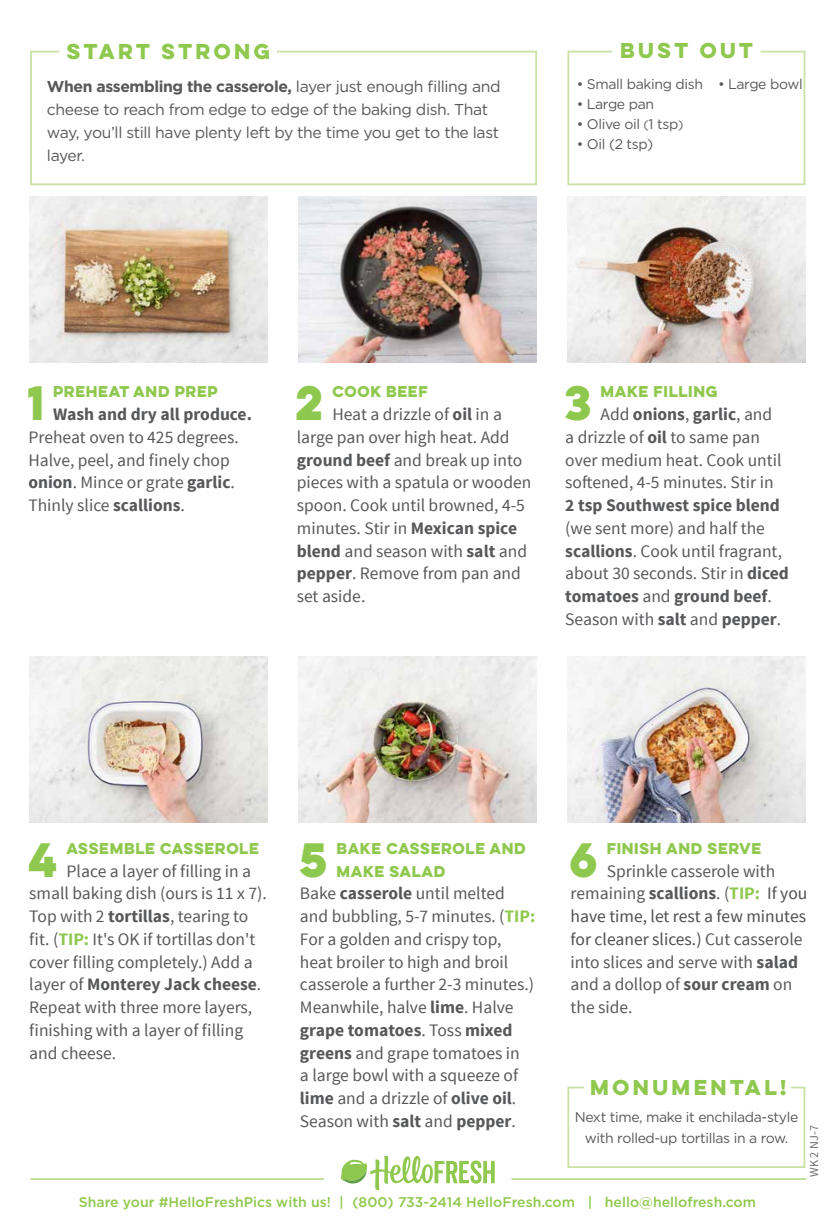
<style>
.page{position:relative;width:835px;height:1228px;background:#fff}
.page>*{position:absolute;margin:0;border:0;box-sizing:border-box;transform-origin:0 0}
.t1{font:700 43.23px "Lulo Clean One";color:#8fc84e}
.t2{font:700 19.25px "Lulo Clean One";letter-spacing:-.05em;color:#8fc84e}
.t3{font:17.5px/22.8px "Source Sans Pro";color:#57585a}
.t4{font:700 17.5px "Source Sans Pro";color:#57585a}
.t5{font:15.75px/22.8px "Gotham";letter-spacing:-.025em;color:#57585a}
.t6{font:14px/21px "Gotham";letter-spacing:-.025em;color:#57585a;text-align:center}
.t7{font:700 14px/22.8px "Lulo Clean One";letter-spacing:-.18em;color:#8fc84e}
.t8{font:500 14px "Gotham";color:#8fc84e}
.t9{font:12.25px "Source Sans Pro";color:#6c6d70}
.s1{font-weight:700}
.s2{font-size:12.25px}
.s3{font-weight:700;color:#8fc84e}
.s4{color:#4e4e4e}
</style>
<div class="page">
<img style="left:29px;top:196px;width:238px;height:167px">
<img style="left:298px;top:196px;width:238px;height:167px">
<img style="left:298px;top:656px;width:238px;height:166px">
<img style="left:30px;top:656px;width:237px;height:166px">
<img style="left:567px;top:196px;width:238px;height:167px">
<img style="left:567px;top:656px;width:238px;height:166px">
<svg style="left:30px;top:50px;width:507px;height:136px"></svg>
<svg style="left:567px;top:50px;width:239px;height:136px"></svg>
<svg style="left:341px;top:1156px;width:154px;height:34px"></svg>
<hr style="left:30px;top:1177px;width:294px;height:2px;background:#bedb8e">
<hr style="left:511px;top:1177px;width:295px;height:2px;background:#bedb8e">
<svg style="left:567px;top:1086px;width:239px;height:82px"></svg>
<p class="t2" style="left:67px;top:36px;width:209px">START STRONG</p>
<p class="t2" style="left:620px;top:35px;width:139px">BUST OUT</p>
<p class="t5" style="left:47px;top:75px;width:455px"><span class="s1">When assembling the casserole,</span> layer just enough filling and cheese to reach from edge to edge of the baking dish. That way, you’ll still have plenty left by the time you get to the last layer.</p>
<p class="t6" style="left:577px;top:73px;width:227px">• Small baking dish • Large bowl</p>
<p class="t6" style="left:577px;top:93px;width:79px">• Large pan</p>
<p class="t6" style="left:577px;top:113px;width:108px">• Olive oil <span class="s2">(</span>1 tsp<span class="s2">)</span></p>
<p class="t6" style="left:577px;top:133px;width:78px">• Oil (2 tsp)</p>
<h1 class="t1" style="left:27px;top:369px;width:28px">1</h1>
<p class="t7" style="left:53px;top:380px;width:169px">PREHEAT AND PREP</p>
<p class="t4" style="left:53px;top:403px;width:200px">Wash and dry all produce.</p>
<p class="t3" style="left:28px;top:426px;width:212px">Preheat oven to 425 degrees.<br>Halve, peel, and finely chop <span class="s1">onion</span>. Mince or grate <span class="s1">garlic</span>.<br>Thinly slice <span class="s1">scallions</span>.</p>
<h1 class="t1" style="left:295px;top:369px;width:39px">2</h1>
<p class="t7" style="left:332px;top:380px;width:100px">COOK BEEF</p>
<p class="t3" style="left:297px;top:403px;width:236px;text-indent:35px">Heat a drizzle of <span class="s1">oil</span> in a large pan over high heat. Add <span class="s1">ground beef</span> and break up into pieces with a spatula or wooden spoon. Cook until browned, 4-5 minutes. Stir in <span class="s1">Mexican spice blend</span> and season with <span class="s1">salt</span> and <span class="s1">pepper</span>. Remove from pan and set aside.</p>
<h1 class="t1" style="left:564px;top:369px;width:38px">3</h1>
<p class="t7" style="left:600px;top:380px;width:122px">MAKE FILLING</p>
<p class="t3" style="left:565px;top:403px;width:218px;text-indent:35px">Add <span class="s1">onions</span>, <span class="s1">garlic</span>, and a drizzle of <span class="s1">oil</span> to same pan over medium heat. Cook until softened, 4-5 minutes. Stir in</p>
<p class="t4" style="left:565px;top:494px;width:216px">2 tsp Southwest spice blend</p>
<p class="t3" style="left:565px;top:517px;width:225px">(we sent more) and half the <span class="s1">scallions</span>. Cook until fragrant, about 30 seconds. Stir in <span class="s1">diced tomatoes</span> and <span class="s1">ground beef</span>.<br>Season with <span class="s1">salt</span> and <span class="s1">pepper</span>.</p>
<h1 class="t1" style="left:29px;top:825px;width:40px">4</h1>
<p class="t7" style="left:67px;top:836px;width:197px">ASSEMBLE CASSEROLE</p>
<p class="t3" style="left:29px;top:859px;width:239px;text-indent:37px">Place a layer of filling in a small baking dish (ours is 11 x 7).<br>Top with 2 <span class="s1">tortillas</span>, tearing to fit. (<span class="s3">TIP:</span> It's OK if tortillas don't cover filling completely.) Add a layer of <span class="s1">Monterey Jack cheese</span>.<br>Repeat with three more layers, finishing with a layer of filling and cheese.</p>
<h1 class="t1" style="left:299px;top:825px;width:40px">5</h1>
<p class="t7" style="left:336px;top:836px;width:194px">BAKE CASSEROLE AND<br>MAKE SALAD</p>
<p class="t3" style="left:300px;top:882px;width:237px">Bake <span class="s1">casserole</span> until melted and bubbling, 5-7 minutes. (<span class="s3">TIP:<br></span>For a golden and crispy top, heat broiler to high and broil casserole a further 2-3 minutes.)<br>Meanwhile, halve <span class="s1">lime</span>. Halve <span class="s1">grape tomatoes</span>. Toss <span class="s1">mixed greens</span> and grape tomatoes in<br>a large bowl with a squeeze of <span class="s1">lime</span> and a drizzle of <span class="s1">olive oil</span>.<br>Season with <span class="s1">salt</span> and <span class="s1">pepper</span>.</p>
<h1 class="t1" style="left:569px;top:825px;width:39px">6</h1>
<p class="t7" style="left:606px;top:836px;width:159px">FINISH AND SERVE</p>
<p class="t3" style="left:570px;top:859px;width:238px;text-indent:36px">Sprinkle casserole with remaining <span class="s1">scallions</span>. (<span class="s3">TIP:</span> <span class="s4">If you have time, let rest a few minutes for cleaner slices.)</span> Cut casserole into slices and serve with <span class="s1">salad </span>and a dollop of <span class="s1">sour cream</span> on the side.</p>
<p class="t2" style="left:590px;top:1071px;width:202px">MONUMENTAL!</p>
<p class="t6" style="left:575px;top:1105px;width:225px">Next time, make it enchilada-style with rolled-up tortillas in a row.</p>
<p class="t9" style="left:806px;top:1177px;width:54px;rotate:-90deg">WK 2 NJ-7</p>
<p class="t8" style="left:79px;top:1192px;width:679px">Share your #HelloFreshPics with us! | (800) 733-2414 HelloFresh.com | hello@hellofresh.com</p>
</div>
